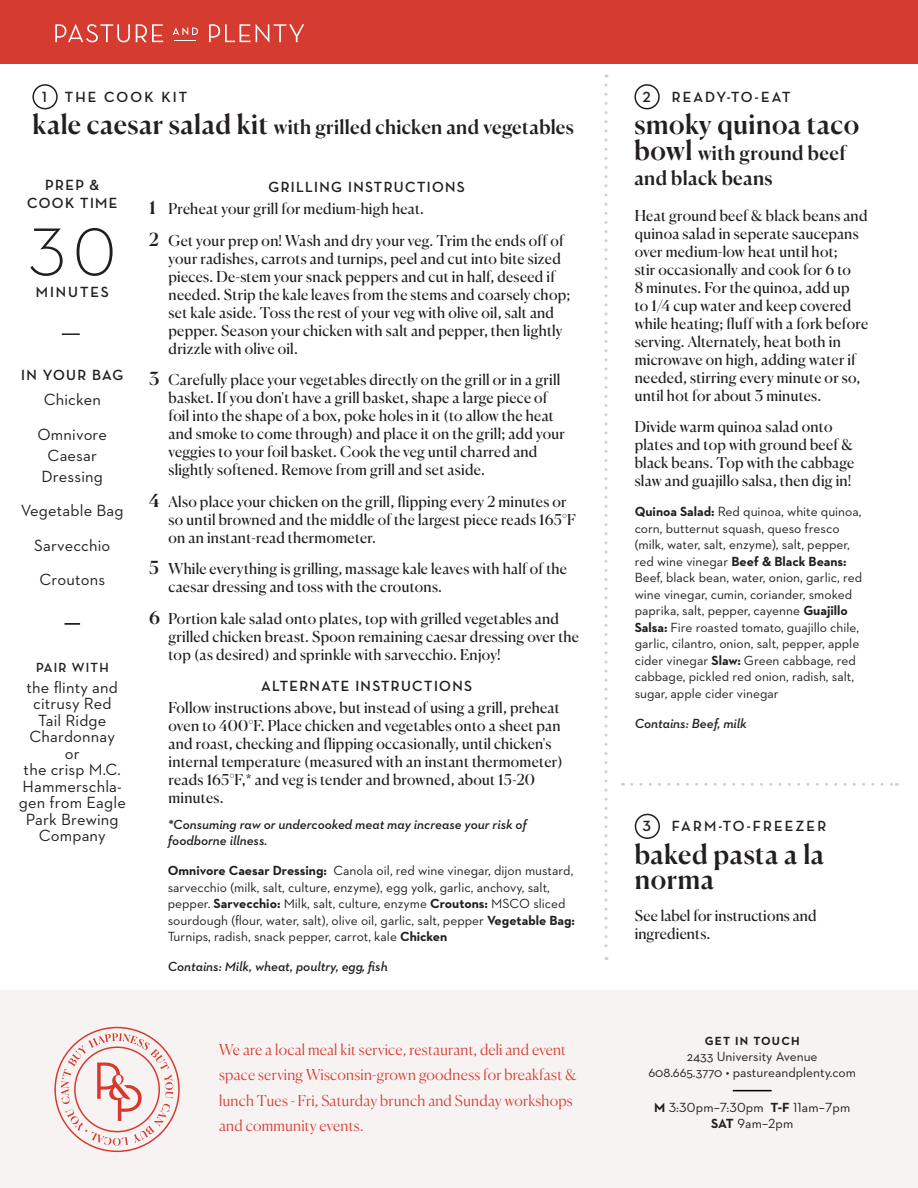
<style>
.page{position:relative;width:918px;height:1188px;background:#fff}
.page>*{position:absolute;margin:0;border:0;box-sizing:border-box;transform-origin:0 0}
.t1{font:300 69px "Neutraface 2 Text";color:#231f20}
.t2{font:500 27px/25.5px "Canela";letter-spacing:.015em;color:#231f20}
.t3{font:500 19.5px/25.5px "Canela";letter-spacing:.015em;color:#231f20}
.List_of_Ingredients{font:16.5px/16.5px "Neutraface 2 Text";letter-spacing:.01em;color:#231f20;text-align:center}
.t4{font:15px/18px "Canela";letter-spacing:.015em;color:#231f20}
.t5{font:300 15px/25.5px "Canela";letter-spacing:.02em;color:#d73830}
.List_of_Ingredients-2{font:700 15px/18px "Neutraface Display";letter-spacing:.09em;color:#231f20;text-align:center}
.List_of_Ingredients-3{font:700 15px "Neutraface Display";letter-spacing:.145em;color:#231f20}
.List_of_Ingredients-4{font:700 15px "Neutraface Display";letter-spacing:.13em;color:#231f20}
.t6{font:13.5px/16.5px "Neutraface 2 Text";color:#231f20}
.t7{font:italic 600 13.5px/16.5px "Neutraface 2 Text";color:#231f20}
.List_of_Ingredients-5{font:700 13.5px "Neutraface Display";letter-spacing:.09em;color:#231f20}
.t8{font:700 12px "Neutraface 2 Text";letter-spacing:.1em;color:#231f20}
.s1{font-size:27px}
.s2{font-weight:500;font-size:18px}
.s3{font-weight:700}
</style>
<div class="page">
<div style="left:0;top:991px;width:918px;height:197px;background:#f7f3f2"></div>
<div style="left:0;top:0;width:918px;height:64px;background:#d63b30"></div>
<svg style="left:55px;top:24px;width:75px;height:18px"></svg>
<svg style="left:136px;top:24px;width:27px;height:18px"></svg>
<svg style="left:173px;top:27px;width:25px;height:14px"></svg>
<svg style="left:209px;top:24px;width:95px;height:19px"></svg>
<svg style="left:54px;top:1027px;width:126px;height:125px"></svg>
<div style="left:32px;top:84px;width:26px;height:25px;border:2px solid #231f20;border-radius:50%"></div>
<div style="left:634px;top:84px;width:26px;height:25px;border:2px solid #231f20;border-radius:50%"></div>
<div style="left:635px;top:814px;width:25px;height:25px;border:2px solid #231f20;border-radius:50%"></div>
<svg style="left:604px;top:85px;width:4px;height:875px"></svg>
<svg style="left:62px;top:333px;width:18px;height:2px"></svg>
<svg style="left:65px;top:623px;width:15px;height:2px"></svg>
<svg style="left:632px;top:783px;width:265px;height:3px"></svg>
<hr style="left:733px;top:1090px;width:39px;height:1px;background:#000">
<p class="List_of_Ingredients-2" style="left:42px;top:88px;width:6px">1</p>
<p class="List_of_Ingredients-3" style="left:65px;top:89px;width:124px">THE COOK KIT</p>
<p class="t3" style="left:32px;top:113px;width:543px"><span class="s1">kale caesar salad kit</span> with grilled chicken and vegetables</p>
<p class="List_of_Ingredients-2" style="left:27px;top:176px;width:92px">PREP &amp;<br>COOK TIME</p>
<p class="t1" style="left:28px;top:209px;width:89px">30</p>
<p class="List_of_Ingredients-4" style="left:36px;top:283px;width:75px">MINUTES</p>
<p class="List_of_Ingredients-2" style="left:21px;top:366px;width:104px">IN YOUR BAG</p>
<p class="List_of_Ingredients" style="left:44px;top:391px;width:59px">Chicken</p>
<p class="List_of_Ingredients" style="left:38px;top:423px;width:71px;line-height:21px">Omnivore<br>Caesar<br>Dressing</p>
<p class="List_of_Ingredients" style="left:21px;top:502px;width:104px">Vegetable Bag</p>
<p class="List_of_Ingredients" style="left:34px;top:537px;width:78px">Sarvecchio</p>
<p class="List_of_Ingredients" style="left:39px;top:571px;width:67px">Croutons</p>
<p class="List_of_Ingredients-5" style="left:36px;top:660px;width:74px">PAIR WITH</p>
<p class="List_of_Ingredients" style="left:19px;top:679px;width:109px">the flinty and citrusy Red<br>Tail Ridge<br>Chardonnay<br>or<br>the crisp M.C.<br>Hammerschla&shy;gen from Eagle<br>Park Brewing<br>Company</p>
<p class="List_of_Ingredients-2" style="left:268px;top:178px;width:198px">GRILLING INSTRUCTIONS</p>
<p class="t4" style="left:149px;top:199px;width:276px"><span class="s2">1</span> Preheat your grill for medium-high heat.</p>
<p class="t4" style="left:169px;top:230px;width:403px;text-indent:-19px"><span class="s2">2</span> Get your prep on! Wash and dry your veg. Trim the ends off of your radishes, carrots and turnips, peel and cut into bite sized pieces. De-stem your snack peppers and cut in half, deseed if needed. Strip the kale leaves from the stems and coarsely chop; set kale aside. Toss the rest of your veg with olive oil, salt and pepper. Season your chicken with salt and pepper, then lightly drizzle with olive oil.</p>
<p class="t4" style="left:169px;top:370px;width:398px;text-indent:-19px"><span class="s2">3</span> Carefully place your vegetables directly on the grill or in a grill basket. If you don't have a grill basket, shape a large piece of foil into the shape of a box, poke holes in it (to allow the heat and smoke to come through) and place it on the grill; add your veggies to your foil basket. Cook the veg until charred and slightly softened. Remove from grill and set aside.</p>
<p class="t4" style="left:169px;top:491px;width:409px;text-indent:-19px"><span class="s2">4</span> Also place your chicken on the grill, flipping every 2 minutes or so until browned and the middle of the largest piece reads 165°F on an instant-read thermometer.</p>
<p class="t4" style="left:169px;top:559px;width:400px;text-indent:-19px"><span class="s2">5</span> While everything is grilling, massage kale leaves with half of the caesar dressing and toss with the croutons.</p>
<p class="t4" style="left:169px;top:608px;width:412px;text-indent:-19px"><span class="s2">6</span> Portion kale salad onto plates, top with grilled vegetables and grilled chicken breast. Spoon remaining caesar dressing over the top (as desired) and sprinkle with sarvecchio. Enjoy!</p>
<p class="List_of_Ingredients-2" style="left:261px;top:677px;width:212px">ALTERNATE INSTRUCTIONS</p>
<p class="t4" style="left:169px;top:698px;width:396px">Follow instructions above, but instead of using a grill, preheat oven to 400°F. Place chicken and vegetables onto a sheet pan and roast, checking and flipping occasionally, until chicken's internal temperature (measured with an instant thermometer) reads 165°F,* and veg is tender and browned, about 15-20 minutes.</p>
<p class="t7" style="left:168px;top:816px;width:361px">*Consuming raw or undercooked meat may increase your risk of foodborne illness.</p>
<p class="t6" style="left:168px;top:862px;width:409px"><span class="s3">Omnivore Caesar Dressing:</span> Canola oil, red wine vinegar, dijon mustard, sarvecchio (milk, salt, culture, enzyme), egg yolk, garlic, anchovy, salt, pepper. <span class="s3">Sarvecchio:</span> Milk, salt, culture, enzyme <span class="s3">Croutons:</span> MSCO sliced sourdough (flour, water, salt), olive oil, garlic, salt, pepper <span class="s3">Vegetable Bag:<br></span>Turnips, radish, snack pepper, carrot, kale <span class="s3">Chicken</span></p>
<p class="t7" style="left:168px;top:958px;width:221px">Contains: Milk, wheat, poultry, egg, fish</p>
<p class="t5" style="left:219px;top:1035px;width:359px">We are a local meal kit service, restaurant, deli and event space serving Wisconsin-grown goodness for breakfast &amp; lunch Tues - Fri, Saturday brunch and Sunday workshops and community events.</p>
<p class="List_of_Ingredients-2" style="left:642px;top:88px;width:10px">2</p>
<p class="List_of_Ingredients-3" style="left:672px;top:89px;width:120px">READY-TO-EAT</p>
<p class="t2" style="left:634px;top:110px;width:226px">smoky quinoa taco</p>
<p class="t3" style="left:634px;top:138px;width:213px"><span class="s1">bowl</span> with ground beef and black beans</p>
<p class="t4" style="left:635px;top:205px;width:235px">Heat ground beef &amp; black beans and quinoa salad in seperate saucepans over medium-low heat until hot;<br>stir occasionally and cook for 6 to<br>8 minutes. For the quinoa, add up<br>to 1/4 cup water and keep covered while heating; fluff with a fork before serving. Alternately, heat both in microwave on high, adding water if needed, stirring every minute or so, until hot for about 3 minutes.</p>
<p class="t4" style="left:635px;top:417px;width:221px">Divide warm quinoa salad onto plates and top with ground beef &amp; black beans. Top with the cabbage slaw and guajillo salsa, then dig in!</p>
<p class="t6" style="left:635px;top:503px;width:229px"><span class="s3">Quinoa Salad:</span> Red quinoa, white quinoa, corn, butternut squash, queso fresco (milk, water, salt, enzyme), salt, pepper, red wine vinegar <span class="s3">Beef &amp; Black Beans:<br></span>Beef, black bean, water, onion, garlic, red wine vinegar, cumin, coriander, smoked paprika, salt, pepper, cayenne <span class="s3">Guajillo Salsa:</span> Fire roasted tomato, guajillo chile, garlic, cilantro, onion, salt, pepper, apple cider vinegar <span class="s3">Slaw:</span> Green cabbage, red cabbage, pickled red onion, radish, salt, sugar, apple cider vinegar</p>
<p class="t7" style="left:635px;top:715px;width:114px">Contains: Beef, milk</p>
<p class="List_of_Ingredients-2" style="left:643px;top:818px;width:10px">3</p>
<p class="List_of_Ingredients-3" style="left:672px;top:818px;width:156px">FARM-TO-FREEZER</p>
<p class="t2" style="left:635px;top:839px;width:191px">baked pasta a la norma</p>
<p class="t4" style="left:635px;top:906px;width:183px">See label for instructions and ingredients.</p>
<p class="t8" style="left:705px;top:1033px;width:97px">GET IN TOUCH</p>
<p class="t6" style="left:687px;top:1048px;width:132px">2433 University Avenue</p>
<p class="t6" style="left:648px;top:1064px;width:209px">608.665.3770 • pastureandplenty.com</p>
<p class="t6" style="left:654px;top:1099px;width:198px"><span class="s3">M</span> 3:30pm–7:30pm <span class="s3">T-F</span> 11am–7pm</p>
<p class="t6" style="left:711px;top:1115px;width:84px"><span class="s3">SAT</span> 9am–2pm</p>
</div>
